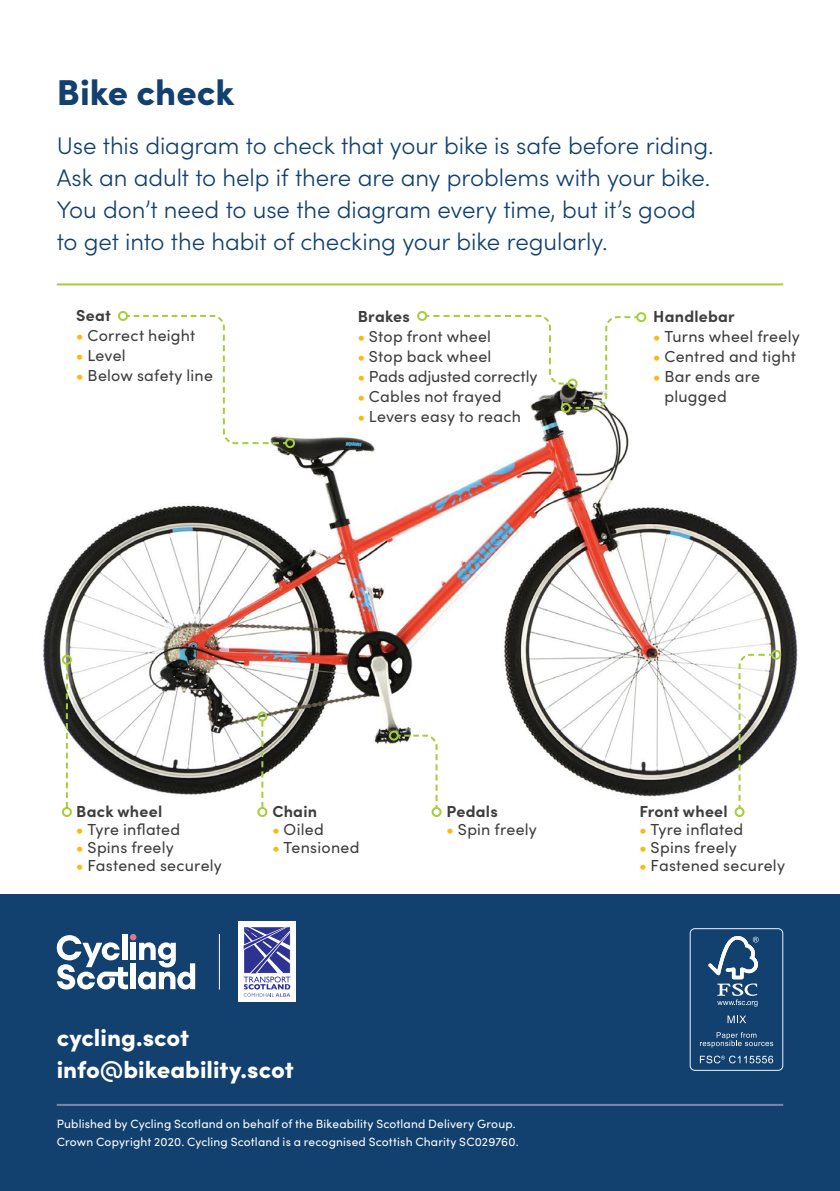
<style>
.page{position:relative;width:840px;height:1191px;background:#fff}
.page>*{position:absolute;margin:0;border:0;box-sizing:border-box;transform-origin:0 0}
.t1{font:900 36px "Sofia Pro";color:#12416f}
.t2{font:300 24px/32px "Sofia Pro";letter-spacing:-.005em;color:#12416f}
.t3{font:900 24px "Sofia Pro";color:#fff}
.t4{font:16px/20px "Sofia Pro";letter-spacing:.015em;color:#3e3e3f}
.t5{font:700 16px "Sofia Pro";letter-spacing:.015em;color:#3e3e3f}
.t6{font:16px "Sofia Pro";letter-spacing:-.005em;color:#3e3e3f}
.t7{font:12px "Sofia Pro";letter-spacing:.015em;color:#fff}
.s1{font-weight:900;color:#fcb814}
</style>
<div class="page">
<div style="left:0;top:895px;width:839px;height:296px;background:#12416f"></div>
<hr style="left:57px;top:1103px;width:725px;height:2px;background:#7f86a5">
<div style="left:238px;top:921px;width:57px;height:81px;background:#fff"></div>
<svg style="left:243px;top:926px;width:47px;height:70px"></svg>
<hr style="left:219px;top:934px;width:1px;height:55px;background:#fff">
<svg style="left:57px;top:934px;width:138px;height:55px"></svg>
<hr style="left:57px;top:283px;width:725px;height:2px;background:#a6ce39">
<img style="left:43px;top:410px;width:755px;height:407px">
<svg style="left:66px;top:665px;width:2px;height:142px"></svg>
<div style="left:62px;top:807px;width:10px;height:10px;border:2px solid #a6ce39;border-radius:50%"></div>
<div style="left:62px;top:655px;width:10px;height:10px;border:2px solid #a6ce39;border-radius:50%"></div>
<svg style="left:261px;top:721px;width:2px;height:86px"></svg>
<div style="left:257px;top:807px;width:10px;height:10px;border:2px solid #a6ce39;border-radius:50%"></div>
<div style="left:257px;top:711px;width:10px;height:10px;border:2px solid #a6ce39;border-radius:50%"></div>
<svg style="left:737px;top:653px;width:36px;height:157px"></svg>
<div style="left:734px;top:807px;width:10px;height:10px;border:2px solid #a6ce39;border-radius:50%"></div>
<div style="left:770px;top:650px;width:10px;height:10px;border:2px solid #a6ce39;border-radius:50%"></div>
<svg style="left:395px;top:733px;width:43px;height:77px"></svg>
<div style="left:431px;top:807px;width:10px;height:10px;border:2px solid #a6ce39;border-radius:50%"></div>
<div style="left:388px;top:730px;width:10px;height:10px;border:2px solid #a6ce39;border-radius:50%"></div>
<div style="left:636px;top:312px;width:10px;height:10px;border:2px solid #a6ce39;border-radius:50%"></div>
<div style="left:560px;top:403px;width:10px;height:10px;border:2px solid #a6ce39;border-radius:50%"></div>
<svg style="left:125px;top:314px;width:163px;height:131px"></svg>
<div style="left:285px;top:438px;width:10px;height:10px;border:2px solid #a6ce39;border-radius:50%"></div>
<div style="left:118px;top:311px;width:10px;height:10px;border:2px solid #a6ce39;border-radius:50%"></div>
<svg style="left:424px;top:314px;width:215px;height:96px"></svg>
<div style="left:567px;top:378px;width:10px;height:10px;border:2px solid #a6ce39;border-radius:50%"></div>
<div style="left:417px;top:311px;width:10px;height:10px;border:2px solid #a6ce39;border-radius:50%"></div>
<svg style="left:689px;top:928px;width:93px;height:142px"></svg>
<p class="t1" style="left:57px;top:64px;width:179px">Bike check</p>
<p class="t2" style="left:57px;top:129px;width:658px">Use this diagram to check that your bike is safe before riding.<br>Ask an adult to help if there are any problems with your bike.<br>You don’t need to use the diagram every time, but it’s good to get into the habit of checking your bike regularly.</p>
<p class="t5" style="left:76px;top:303px;width:36px">Seat</p>
<p class="t4" style="left:76px;top:324px;width:120px"><span class="s1">•</span> Correct height</p>
<p class="t4" style="left:76px;top:344px;width:51px"><span class="s1">•</span> Level</p>
<p class="t4" style="left:76px;top:364px;width:138px"><span class="s1">•</span> Below safety line</p>
<p class="t5" style="left:357px;top:304px;width:54px">Brakes</p>
<p class="t4" style="left:357px;top:325px;width:135px"><span class="s1">•</span> Stop front wheel</p>
<p class="t4" style="left:357px;top:345px;width:135px"><span class="s1">•</span> Stop back wheel</p>
<p class="t6" style="left:357px;top:364px;width:181px"><span class="s1">•</span> Pads adjusted correctly</p>
<p class="t4" style="left:357px;top:385px;width:145px"><span class="s1">•</span> Cables not frayed</p>
<p class="t4" style="left:357px;top:405px;width:165px"><span class="s1">•</span> Levers easy to reach</p>
<p class="t5" style="left:652px;top:304px;width:83px">Handlebar</p>
<p class="t4" style="left:652px;top:325px;width:148px"><span class="s1">•</span> Turns wheel freely</p>
<p class="t4" style="left:652px;top:345px;width:144px"><span class="s1">•</span> Centred and tight</p>
<p class="t4" style="left:664px;top:365px;width:97px;text-indent:-11px"><span class="s1">•</span> Bar ends are plugged</p>
<p class="t5" style="left:76px;top:799px;width:87px">Back wheel</p>
<p class="t4" style="left:76px;top:818px;width:105px"><span class="s1">•</span> Tyre inflated</p>
<p class="t4" style="left:76px;top:836px;width:99px"><span class="s1">•</span> Spins freely</p>
<p class="t4" style="left:76px;top:854px;width:147px"><span class="s1">•</span> Fastened securely</p>
<p class="t5" style="left:272px;top:799px;width:46px">Chain</p>
<p class="t4" style="left:272px;top:818px;width:53px"><span class="s1">•</span> Oiled</p>
<p class="t4" style="left:272px;top:836px;width:89px"><span class="s1">•</span> Tensioned</p>
<p class="t3" style="left:57px;top:1018px;width:134px">cycling.scot</p>
<p class="t3" style="left:57px;top:1050px;width:238px">info@bikeability.scot</p>
<p class="t5" style="left:446px;top:799px;width:53px">Pedals</p>
<p class="t4" style="left:446px;top:818px;width:92px"><span class="s1">•</span> Spin freely</p>
<p class="t7" style="left:57px;top:1115px;width:460px">Published by Cycling Scotland on behalf of the Bikeability Scotland Delivery Group.</p>
<p class="t7" style="left:57px;top:1132px;width:463px">Crown Copyright 2020. Cycling Scotland is a recognised Scottish Charity SC029760.</p>
<p class="t5" style="left:639px;top:799px;width:90px">Front wheel</p>
<p class="t4" style="left:639px;top:818px;width:105px"><span class="s1">•</span> Tyre inflated</p>
<p class="t4" style="left:639px;top:836px;width:99px"><span class="s1">•</span> Spins freely</p>
<p class="t4" style="left:639px;top:854px;width:147px"><span class="s1">•</span> Fastened securely</p>
</div>
